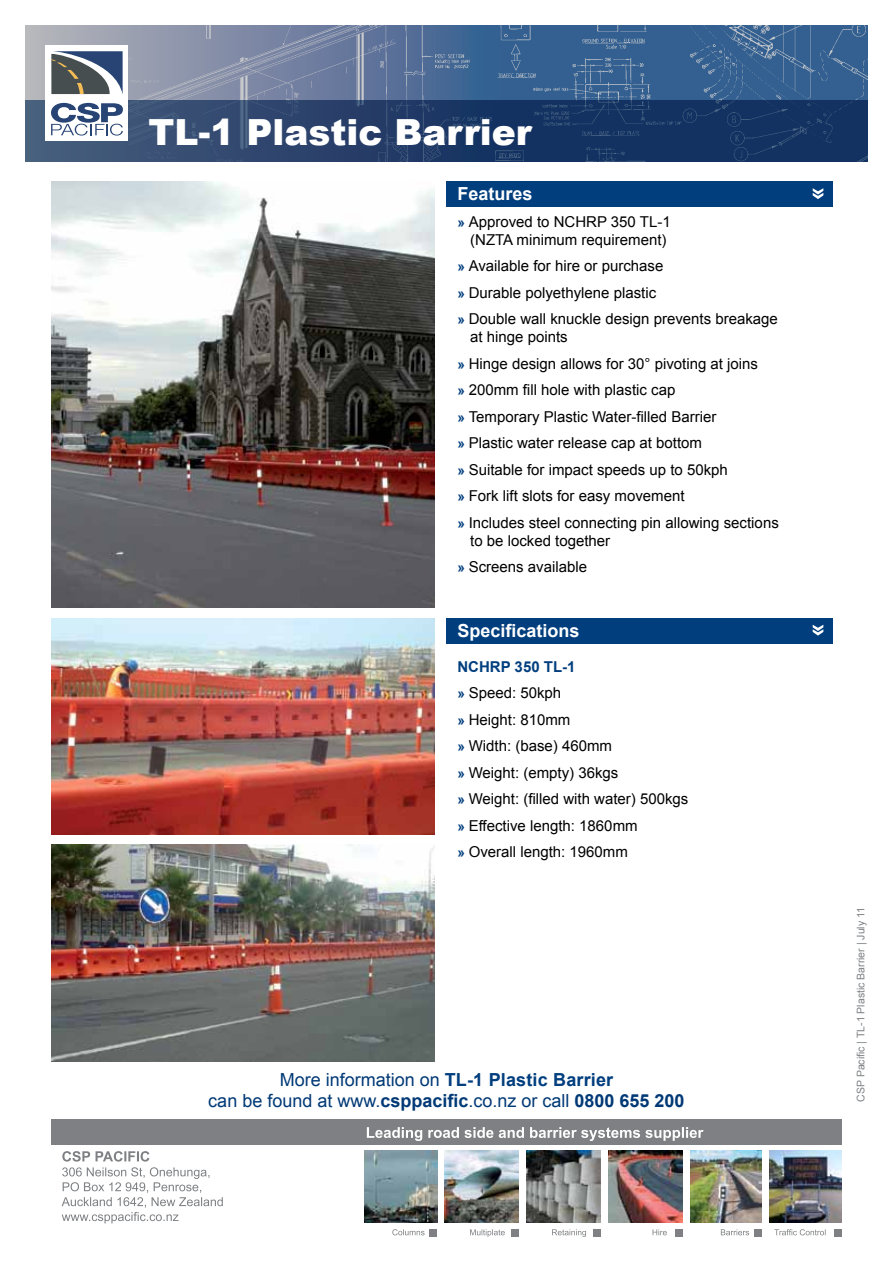
<style>
.page{position:relative;width:893px;height:1263px;background:#fff}
.page>*{position:absolute;margin:0;border:0;box-sizing:border-box;transform-origin:0 0}
.t1{font:900 36px "Arial";color:#fff}
.t2{font:18px/21.6px "Arial";color:#003976;text-align:center}
.t3{font:700 18px "Arial";color:#fff}
.t4{font:15px/26.5px "Arial";color:#000}
.t5{font:10.5px "Arial";color:#7e8083}
.s1{font-weight:700;font-size:13.5px;color:#003e7e}
.s2{font-weight:700;color:#003e7e}
.s3{font-weight:700}
</style>
<div class="page">
<div style="left:51px;top:1119px;width:791px;height:26px;background:#7e8083"></div>
<img style="left:365px;top:1150px;width:72px;height:72px">
<img style="left:445px;top:1150px;width:73px;height:72px">
<img style="left:526px;top:1150px;width:75px;height:72px">
<img style="left:770px;top:1150px;width:72px;height:72px">
<img style="left:690px;top:1150px;width:72px;height:72px">
<img style="left:609px;top:1150px;width:74px;height:72px">
<svg style="left:62px;top:1167px;width:161px;height:56px"></svg>
<svg style="left:62px;top:1151px;width:87px;height:10px"></svg>
<svg style="left:392px;top:1229px;width:33px;height:6px"></svg>
<div style="left:430px;top:1229px;width:7px;height:8px;background:#7e8083"></div>
<svg style="left:470px;top:1229px;width:35px;height:8px"></svg>
<div style="left:511px;top:1229px;width:7px;height:8px;background:#7e8083"></div>
<svg style="left:552px;top:1229px;width:34px;height:8px"></svg>
<div style="left:593px;top:1229px;width:8px;height:8px;background:#7e8083"></div>
<svg style="left:653px;top:1229px;width:14px;height:6px"></svg>
<div style="left:675px;top:1229px;width:8px;height:8px;background:#7e8083"></div>
<svg style="left:721px;top:1229px;width:28px;height:6px"></svg>
<div style="left:754px;top:1229px;width:8px;height:8px;background:#7e8083"></div>
<svg style="left:774px;top:1229px;width:52px;height:6px"></svg>
<div style="left:834px;top:1229px;width:8px;height:8px;background:#7e8083"></div>
<svg style="left:26px;top:26px;width:103px;height:74px;background:#b0b3ba"></svg>
<img style="left:396px;top:26px;width:242px;height:74px">
<img style="left:129px;top:26px;width:267px;height:74px">
<img style="left:638px;top:26px;width:229px;height:74px">
<svg style="left:26px;top:100px;width:841px;height:61px;background:#233e68"></svg>
<div style="left:46px;top:46px;width:82px;height:95px;background:#fff"></div>
<svg style="left:51px;top:103px;width:72px;height:33px"></svg>
<svg style="left:51px;top:51px;width:72px;height:43px;background:#636d77"></svg>
<svg style="left:367px;top:1127px;width:336px;height:14px"></svg>
<div style="left:446px;top:182px;width:387px;height:25px;background:#003e7e"></div>
<div style="left:446px;top:618px;width:387px;height:25px;background:#003e7e"></div>
<svg style="left:813px;top:188px;width:10px;height:11px"></svg>
<svg style="left:813px;top:625px;width:10px;height:11px"></svg>
<img style="left:51px;top:182px;width:384px;height:425px">
<img style="left:51px;top:618px;width:384px;height:216px">
<img style="left:51px;top:845px;width:384px;height:216px">
<h1 class="t1" style="left:148px;top:106px;width:385px">TL-1 Plastic Barrier</h1>
<p class="t3" style="left:457px;top:182px;width:77px">Features</p>
<p class="t4" style="left:457px;top:213px;width:215px;line-height:18px;text-align:center"><span class="s1">»</span> Approved to NCHRP 350 TL-1 (NZTA minimum requirement)</p>
<p class="t4" style="left:457px;top:253px;width:322px"><span class="s1">»</span> Available for hire or purchase<br><span class="s1">»</span> Durable polyethylene plastic<br><span class="s1">»</span> Double wall knuckle design prevents breakage</p>
<p class="t4" style="left:457px;top:324px;width:323px;text-indent:13px">at hinge points<br><span class="s1">»</span> Hinge design allows for 30° pivoting at joins<br><span class="s1">»</span> 200mm fill hole with plastic cap<br><span class="s1">»</span> Temporary Plastic Water-filled Barrier<br><span class="s1">»</span> Plastic water release cap at bottom<br><span class="s1">»</span> Suitable for impact speeds up to 50kph<br><span class="s1">»</span> Fork lift slots for easy movement<br><span class="s1">»</span> Includes steel connecting pin allowing sections</p>
<p class="t4" style="left:457px;top:527px;width:154px;text-indent:13px">to be locked together <span class="s1">»</span> Screens available</p>
<p class="t3" style="left:457px;top:618px;width:124px">Specifications</p>
<p class="t4" style="left:457px;top:653px;width:233px"><span class="s2">NCHRP 350 TL-1<br></span><span class="s1">»</span> Speed: 50kph<br><span class="s1">»</span> Height: 810mm<br><span class="s1">»</span> Width: (base) 460mm<br><span class="s1">»</span> Weight: (empty) 36kgs<br><span class="s1">»</span> Weight: (filled with water) 500kgs <span class="s1">»</span> Effective length: 1860mm<br><span class="s1">»</span> Overall length: 1960mm</p>
<p class="t2" style="left:208px;top:1069px;width:478px">More information on <span class="s2">TL-1 Plastic Barrier<br></span>can be found at www.<span class="s3">csppacific</span>.co.nz or call <span class="s3">0800 655 200</span></p>
<p class="t5" style="left:854px;top:1102px;width:196px;rotate:-90deg">CSP Pacific | TL-1 Plastic Barrier | July 11</p>
</div>
